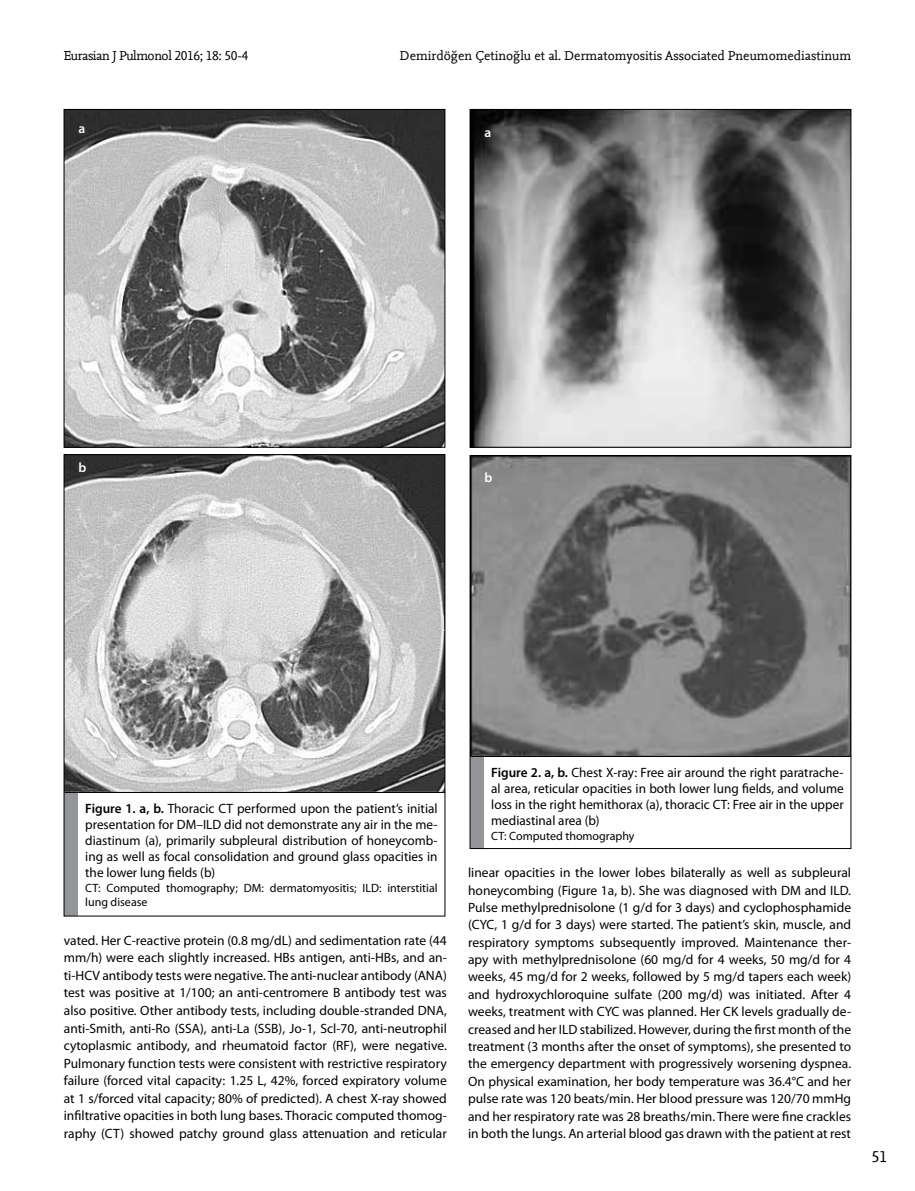
<style>
.page{position:relative;width:915px;height:1191px;background:#fff}
.page>*{position:absolute;margin:0;border:0;box-sizing:border-box;transform-origin:0 0}
.t1{font:16.5px "Nexus Mix TF";color:#000}
.t2{font:13.5px/17.4px "Myriad Pro";color:#000;text-align:justify}
.t3{font:13.5px "Nexus Mix TF";color:#000}
.t4{font:13.5px "Nexus Mix TF";letter-spacing:-.03em;color:#000}
.t5{font:600 13.5px "Myriad Pro";color:#fff}
.t6{font:12px/14.4px "Myriad Pro";color:#000}
.s1{font-weight:600}
</style>
<div class="page">
<img style="left:66px;top:456px;width:377px;height:334px">
<div style="left:64px;top:454px;width:381px;height:338px;border:1px solid #000"></div>
<img style="left:66px;top:111px;width:377px;height:334px">
<div style="left:64px;top:109px;width:381px;height:338px;border:1px solid #000"></div>
<div style="left:64px;top:792px;width:13px;height:124px;background:#939598"></div>
<div style="left:64px;top:792px;width:381px;height:124px;border:1px solid #000"></div>
<img style="left:471px;top:457px;width:377px;height:297px">
<div style="left:469px;top:455px;width:381px;height:301px;border:1px solid #000"></div>
<img style="left:471px;top:111px;width:377px;height:334px">
<div style="left:469px;top:109px;width:381px;height:338px;border:1px solid #000"></div>
<div style="left:470px;top:756px;width:13px;height:92px;background:#939598"></div>
<div style="left:469px;top:756px;width:381px;height:92px;border:1px solid #000"></div>
<p class="t4" style="left:64px;top:47px;width:186px">Eurasian J Pulmonol 2016; 18: 50-4</p>
<p class="t3" style="left:400px;top:47px;width:452px">Demirdöğen Çetinoğlu et al. Dermatomyositis Associated Pneumomediastinum</p>
<p class="t5" style="left:78px;top:119px;width:8px">a</p>
<p class="t5" style="left:484px;top:124px;width:8px">a</p>
<p class="t5" style="left:78px;top:459px;width:9px">b</p>
<p class="t5" style="left:484px;top:469px;width:9px">b</p>
<p class="t2" style="left:85px;top:799px;width:354px;line-height:16.2px"><span class="s1">Figure 1. a, b.</span> Thoracic CT performed upon the patient’s initial presentation for DM–ILD did not demonstrate any air in the me&shy;diastinum (a), primarily subpleural distribution of honeycomb&shy;ing as well as focal consolidation and ground glass opacities in the lower lung fields (b)</p>
<p class="t6" style="left:85px;top:880px;width:354px">CT: Computed thomography; DM: dermatomyositis; ILD: interstitial lung disease</p>
<p class="t2" style="left:64px;top:931px;width:384px">vated. Her C-reactive protein (0.8 mg/dL) and sedimentation rate (44 mm/h) were each slightly increased. HBs antigen, anti-HBs, and an&shy;ti-HCV antibody tests were negative. The anti-nuclear antibody (ANA) test was positive at 1/100; an anti-centromere B antibody test was also positive. Other antibody tests, including double-stranded DNA, anti-Smith, anti-Ro (SSA), anti-La (SSB), Jo-1, Scl-70, anti-neutrophil cytoplasmic antibody, and rheumatoid factor (RF), were negative.<br>Pulmonary function tests were consistent with restrictive respiratory failure (forced vital capacity: 1.25 L, 42%, forced expiratory volume at 1 s/forced vital capacity; 80% of predicted). A chest X-ray showed infiltrative opacities in both lung bases. Thoracic computed thomog&shy;raphy (CT) showed patchy ground glass attenuation and reticular</p>
<p class="t2" style="left:491px;top:763px;width:354px;line-height:16.2px"><span class="s1">Figure 2. a, b.</span> Chest X-ray: Free air around the right paratrache&shy;al area, reticular opacities in both lower lung fields, and volume loss in the right hemithorax (a), thoracic CT: Free air in the upper mediastinal area (b)</p>
<p class="t6" style="left:491px;top:828px;width:145px">CT: Computed thomography</p>
<p class="t2" style="left:468px;top:863px;width:384px">linear opacities in the lower lobes bilaterally as well as subpleural honeycombing (Figure 1a, b). She was diagnosed with DM and ILD.<br>Pulse methylprednisolone (1 g/d for 3 days) and cyclophosphamide (CYC, 1 g/d for 3 days) were started. The patient’s skin, muscle, and respiratory symptoms subsequently improved. Maintenance ther&shy;apy with methylprednisolone (60 mg/d for 4 weeks, 50 mg/d for 4 weeks, 45 mg/d for 2 weeks, followed by 5 mg/d tapers each week) and hydroxychloroquine sulfate (200 mg/d) was initiated. After 4 weeks, treatment with CYC was planned. Her CK levels gradually de&shy;creased and her ILD stabilized. However, during the first month of the treatment (3 months after the onset of symptoms), she presented to the emergency department with progressively worsening dyspnea.<br>On physical examination, her body temperature was 36.4°C and her pulse rate was 120 beats/min. Her blood pressure was 120/70 mmHg and her respiratory rate was 28 breaths/min. There were fine crackles in both the lungs. An arterial blood gas drawn with the patient at rest</p>
<p class="t1" style="left:871px;top:1146px;width:18px">51</p>
</div>
